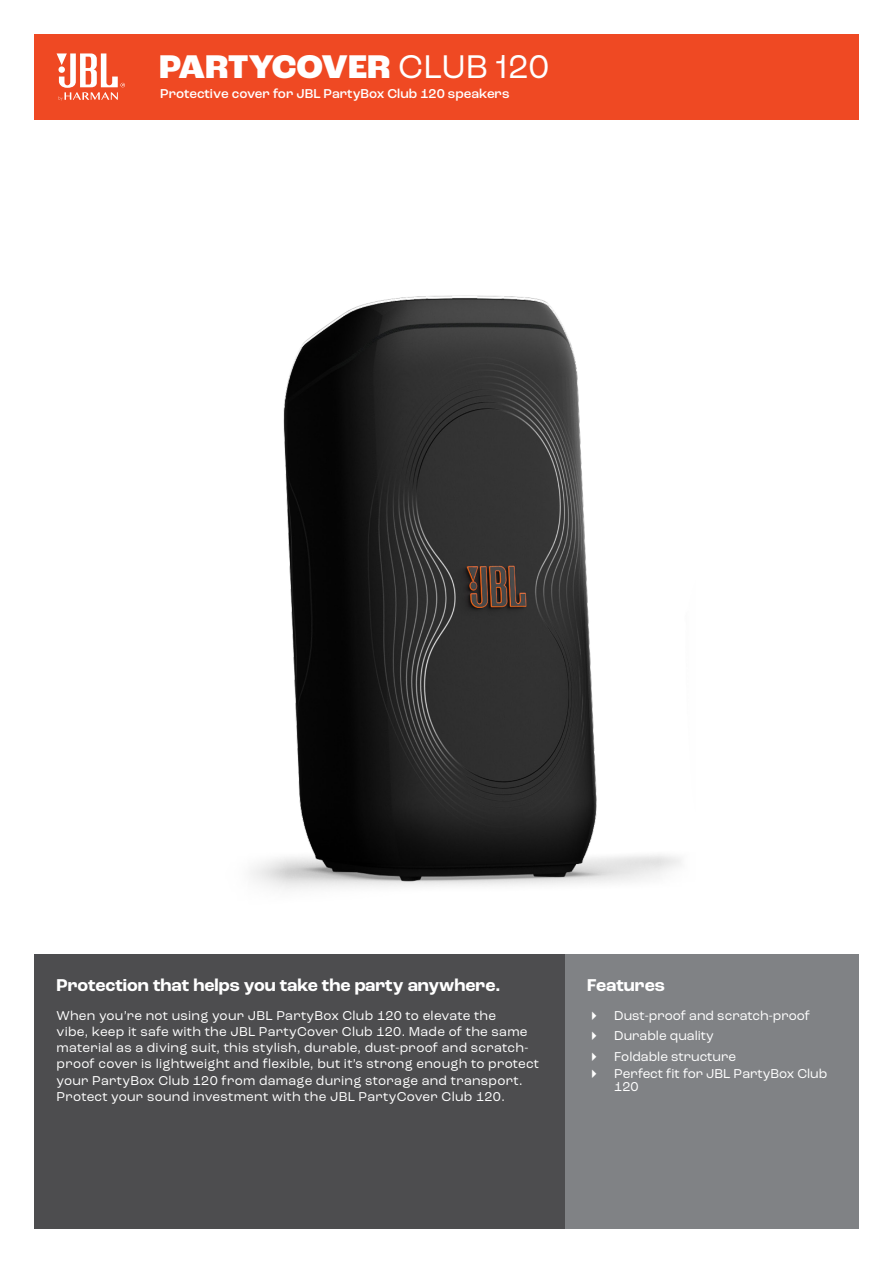
<style>
.page{position:relative;width:893px;height:1263px;background:#fff}
.page>*{position:absolute;margin:0;border:0;box-sizing:border-box;transform-origin:0 0}
.t1{font:800 34.5px "Roc Grotesk";color:#fff}
.t2{font:700 18px "Roc Grotesk";color:#fff}
.t3{font:13.5px/16.2px "Roc Grotesk";letter-spacing:.02em;color:#fff}
.t4{font:13.5px/20.4px "Roc Grotesk";color:#fff}
.t5{font:500 13.5px "Roc Grotesk";color:#fff}
.s1{font-weight:400}
</style>
<div class="page">
<img style="left:104px;top:119px;width:723px;height:836px">
<div style="left:565px;top:955px;width:294px;height:274px;background:#808285"></div>
<div style="left:34px;top:955px;width:531px;height:274px;background:#4d4d4f"></div>
<div style="left:34px;top:34px;width:825px;height:85px;background:#ef4923"></div>
<svg style="left:57px;top:53px;width:68px;height:48px"></svg>
<h1 class="t1" style="left:159px;top:45px;width:392px">PARTYCOVER <span class="s1">CLUB 120</span></h1>
<p class="t5" style="left:160px;top:85px;width:351px">Protective cover for JBL PartyBox Club 120 speakers</p>
<h2 class="t2" style="left:57px;top:974px;width:445px">Protection that helps you take the party anywhere.</h2>
<p class="t3" style="left:57px;top:1007px;width:484px">When you’re not using your JBL PartyBox Club 120 to elevate the<br>vibe, keep it safe with the JBL PartyCover Club 120. Made of the same material as a diving suit, this stylish, durable, dust-proof and scratch&shy;proof cover is lightweight and flexible, but it’s strong enough to protect your PartyBox Club 120 from damage during storage and transport.<br>Protect your sound investment with the JBL PartyCover Club 120.</p>
<h2 class="t2" style="left:587px;top:974px;width:79px">Features</h2>
<p class="t4" style="left:614px;top:1005px;width:197px">Dust-proof and scratch-proof<br>Durable quality<br>Foldable structure</p>
<p class="t4" style="left:614px;top:1067px;width:215px;line-height:12.8px">Perfect fit for JBL PartyBox Club<br>120</p>
</div>
